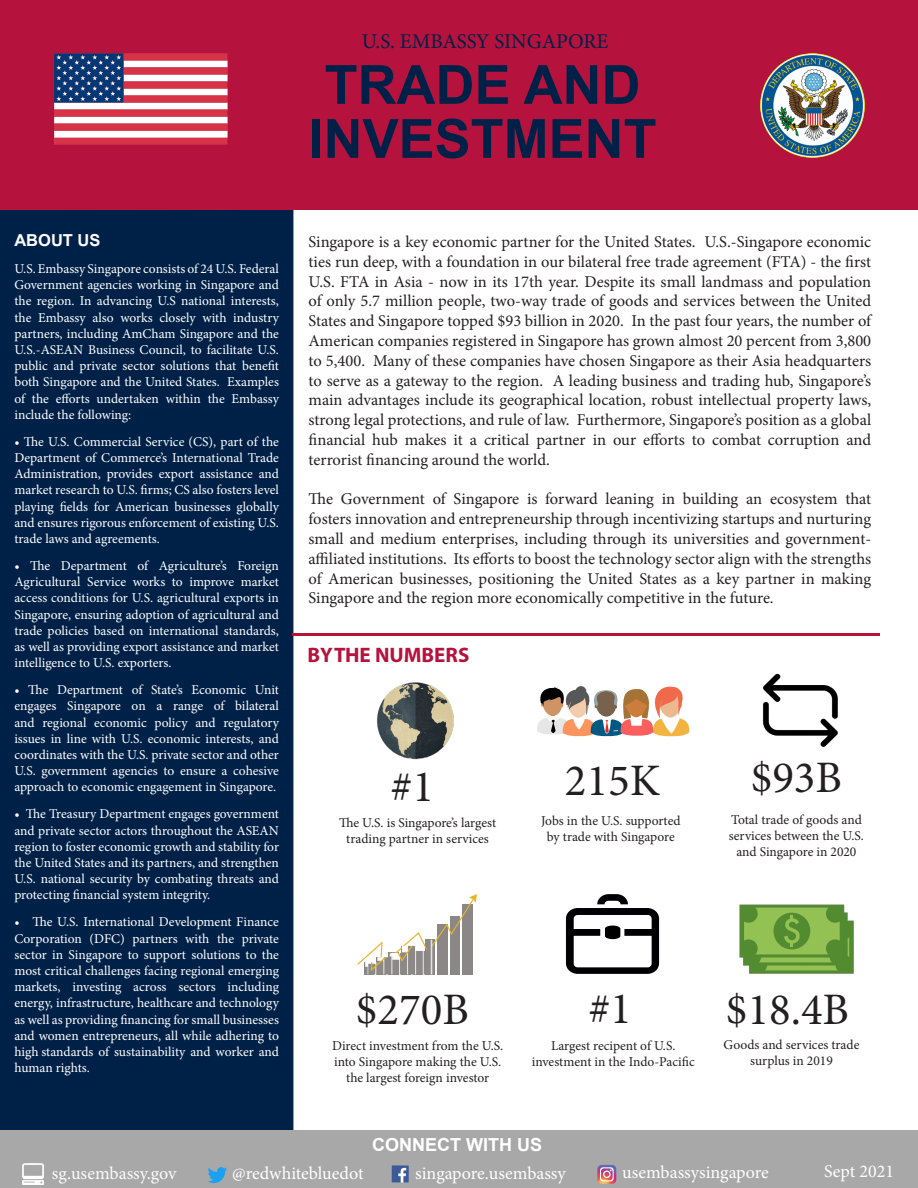
<style>
.page{position:relative;width:918px;height:1188px;background:#fff}
.page>*{position:absolute;margin:0;border:0;box-sizing:border-box;transform-origin:0 0}
.t1{font:700 54px/54px "Arial";color:#002147}
.t2{font:45px "Minion Pro";color:#231f20}
.t3{font:21px "Minion Pro";color:#002147}
.t4{font:700 21px "Myriad Pro";color:#b5123d}
.t5{font:18px "Minion Pro";color:#fff}
.t6{font:18px "Minion Pro";letter-spacing:-.005em;color:#fcfcfc}
.t7{font:700 18px "Arial";color:#fff}
.t8{font:16.5px/19.8px "Minion Pro";letter-spacing:-.005em;color:#231f20;text-align:justify}
.t9{font:700 16.5px "Arial";color:#fff}
.t10{font:13.5px/16.2px "Minion Pro";letter-spacing:-.005em;color:#fff;text-align:justify}
.t11{font:13.5px/16.2px "Minion Pro";color:#231f20;text-align:center}
</style>
<div class="page">
<img style="left:739px;top:904px;width:115px;height:70px">
<div style="left:0;top:210px;width:293px;height:921px;background:#002147"></div>
<div style="left:0;top:0;width:918px;height:210px;background:#b5123d"></div>
<div style="left:0;top:1131px;width:918px;height:57px;background:#a8a8a8"></div>
<img style="left:392px;top:1165px;width:17px;height:17px">
<img style="left:22px;top:1163px;width:21px;height:21px">
<svg style="left:208px;top:1167px;width:19px;height:16px"></svg>
<svg style="left:597px;top:1165px;width:19px;height:19px"></svg>
<hr style="left:292px;top:633px;width:588px;height:3px;background:#b5123d">
<svg style="left:54px;top:53px;width:174px;height:92px"></svg>
<img style="left:761px;top:54px;width:104px;height:104px">
<svg style="left:537px;top:686px;width:152px;height:50px"></svg>
<svg style="left:566px;top:894px;width:93px;height:80px"></svg>
<div style="left:402px;top:946px;width:9px;height:29px;background:#8c8787"></div>
<div style="left:365px;top:962px;width:9px;height:13px;background:#8c8787"></div>
<div style="left:439px;top:925px;width:9px;height:50px;background:#8c8787"></div>
<div style="left:414px;top:951px;width:9px;height:24px;background:#989494"></div>
<div style="left:451px;top:916px;width:9px;height:59px;background:#8c8787"></div>
<div style="left:463px;top:905px;width:9px;height:70px;background:#8c8787"></div>
<div style="left:426px;top:940px;width:9px;height:35px;background:#8c8787"></div>
<div style="left:401px;top:946px;width:9px;height:29px;background:#8c8787"></div>
<div style="left:364px;top:962px;width:9px;height:13px;background:#8c8787"></div>
<div style="left:437px;top:925px;width:10px;height:50px;background:#8c8787"></div>
<div style="left:462px;top:905px;width:9px;height:70px;background:#8c8787"></div>
<div style="left:450px;top:916px;width:9px;height:59px;background:#8c8787"></div>
<div style="left:425px;top:940px;width:9px;height:35px;background:#a8a4a4"></div>
<div style="left:413px;top:951px;width:9px;height:24px;background:#8c8787"></div>
<svg style="left:358px;top:894px;width:119px;height:74px"></svg>
<img style="left:365px;top:940px;width:67px;height:34px">
<img style="left:762px;top:673px;width:76px;height:74px">
<img style="left:377px;top:682px;width:77px;height:78px">
<p class="t3" style="left:362px;top:27px;width:248px">U.S. EMBASSY SINGAPORE</p>
<p class="t1" style="left:309px;top:60px;width:350px">TRADE AND<br>INVESTMENT</p>
<p class="t9" style="left:14px;top:229px;width:88px">ABOUT US</p>
<p class="t10" style="left:14px;top:261px;width:266px">U.S. Embassy Singapore consists of 24 U.S. Federal Government agencies working in Singapore and the region. In advancing U.S national interests, the Embassy also works closely with industry partners, including AmCham Singapore and the U.S.-ASEAN Business Council, to facilitate U.S. public and private sector solutions that benefit both Singapore and the United States. Examples of the efforts undertaken within the Embassy include the following:</p>
<p class="t10" style="left:14px;top:433px;width:266px">• The U.S. Commercial Service (CS), part of the Department of Commerce’s International Trade Administration, provides export assistance and market research to U.S. firms; CS also fosters level playing fields for American businesses globally and ensures rigorous enforcement of existing U.S. trade laws and agreements.</p>
<p class="t10" style="left:14px;top:558px;width:266px">• The Department of Agriculture’s Foreign Agricultural Service works to improve market access conditions for U.S. agricultural exports in Singapore, ensuring adoption of agricultural and trade policies based on international standards, as well as providing export assistance and market intelligence to U.S. exporters.</p>
<p class="t10" style="left:14px;top:682px;width:266px">• The Department of State’s Economic Unit engages Singapore on a range of bilateral and regional economic policy and regulatory issues in line with U.S. economic interests, and coordinates with the U.S. private sector and other U.S. government agencies to ensure a cohesive approach to economic engagement in Singapore.</p>
<p class="t10" style="left:14px;top:806px;width:266px">• The Treasury Department engages government and private sector actors throughout the ASEAN region to foster economic growth and stability for the United States and its partners, and strengthen U.S. national security by combating threats and protecting financial system integrity.</p>
<p class="t10" style="left:14px;top:914px;width:266px">• The U.S. International Development Finance Corporation (DFC) partners with the private sector in Singapore to support solutions to the most critical challenges facing regional emerging markets, investing across sectors including energy, infrastructure, healthcare and technology as well as providing financing for small businesses and women entrepreneurs, all while adhering to high standards of sustainability and worker and human rights.</p>
<p class="t8" style="left:309px;top:232px;width:564px">Singapore is a key economic partner for the United States. U.S.-Singapore economic ties run deep, with a foundation in our bilateral free trade agreement (FTA) - the first U.S. FTA in Asia - now in its 17th year. Despite its small landmass and population of only 5.7 million people, two-way trade of goods and services between the United States and Singapore topped $93 billion in 2020. In the past four years, the number of American companies registered in Singapore has grown almost 20 percent from 3,800 to 5,400. Many of these companies have chosen Singapore as their Asia headquarters to serve as a gateway to the region. A leading business and trading hub, Singapore’s main advantages include its geographical location, robust intellectual property laws, strong legal protections, and rule of law. Furthermore, Singapore’s position as a global financial hub makes it a critical partner in our efforts to combat corruption and terrorist financing around the world.</p>
<p class="t8" style="left:309px;top:489px;width:564px">The Government of Singapore is forward leaning in building an ecosystem that fosters innovation and entrepreneurship through incentivizing startups and nurturing small and medium enterprises, including through its universities and government&shy;affiliated institutions. Its efforts to boost the technology sector align with the strengths of American businesses, positioning the United States as a key partner in making Singapore and the region more economically competitive in the future.</p>
<h3 class="t4" style="left:308px;top:641px;width:163px">BY THE NUMBERS</h3>
<p class="t2" style="left:391px;top:757px;width:45px">#1</p>
<p class="t2" style="left:565px;top:751px;width:97px">215K</p>
<p class="t2" style="left:751px;top:747px;width:93px">$93B</p>
<p class="t11" style="left:339px;top:814px;width:159px">The U.S. is Singapore’s largest trading partner in services</p>
<p class="t11" style="left:541px;top:813px;width:141px">Jobs in the U.S. supported by trade with Singapore</p>
<p class="t11" style="left:729px;top:811px;width:137px">Total trade of goods and services between the U.S. and Singapore in 2020</p>
<p class="t2" style="left:356px;top:979px;width:114px">$270B</p>
<p class="t11" style="left:332px;top:1038px;width:173px">Direct investment from the U.S. into Singapore making the U.S. the largest foreign investor</p>
<p class="t2" style="left:589px;top:978px;width:45px">#1</p>
<p class="t2" style="left:726px;top:980px;width:125px">$18.4B</p>
<p class="t11" style="left:532px;top:1038px;width:164px">Largest recipent of U.S. investment in the Indo-Pacific</p>
<p class="t11" style="left:724px;top:1037px;width:137px">Goods and services trade surplus in 2019</p>
<p class="t7" style="left:372px;top:1133px;width:171px">CONNECT WITH US</p>
<p class="t6" style="left:52px;top:1162px;width:126px">sg.usembassy.gov</p>
<p class="t5" style="left:232px;top:1161px;width:133px">@redwhitebluedot</p>
<p class="t5" style="left:415px;top:1161px;width:152px">singapore.usembassy</p>
<p class="t5" style="left:622px;top:1160px;width:148px">usembassysingapore</p>
<p class="t5" style="left:824px;top:1159px;width:71px">Sept 2021</p>
</div>
